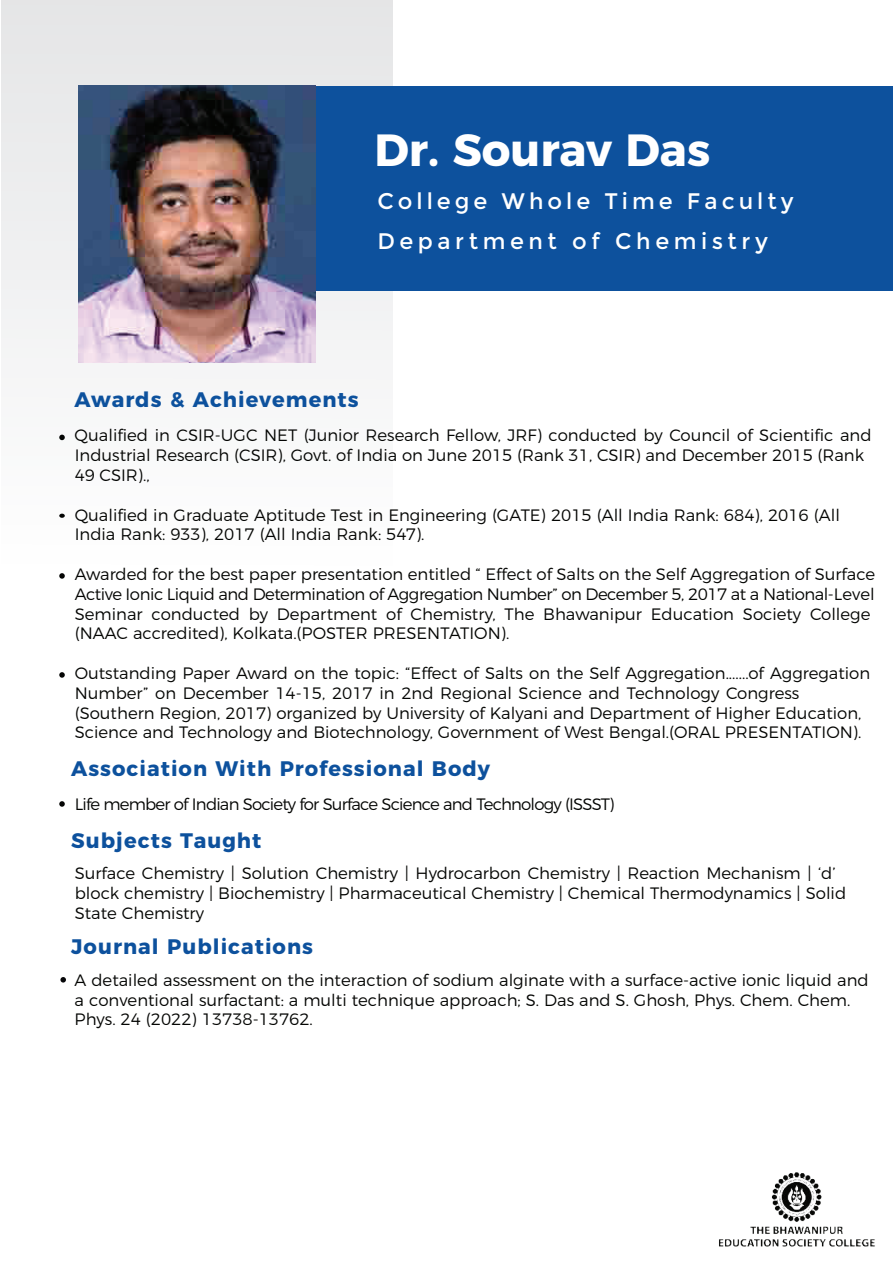
<style>
.page{position:relative;width:893px;height:1263px;background:#fff}
.page>*{position:absolute;margin:0;border:0;box-sizing:border-box;transform-origin:0 0}
.t1{font:700 45px "Montserrat";color:#fff}
.t2{font:22.5px/39.8px "Montserrat";letter-spacing:.175em;color:#fff}
.t3{font:700 21px "Montserrat";letter-spacing:.05em;color:#0d519d}
.t4{font:300 16.5px/19.8px "Montserrat";color:#040503}
.t5{font:300 16.5px "Montserrat";letter-spacing:-.05em;color:#040503}
</style>
<div class="page">
<div style="left:215px;top:86px;width:678px;height:205px;background:#0d519d"></div>
<img style="left:719px;top:1172px;width:156px;height:75px">
<svg style="left:59px;top:435px;width:6px;height:5px"></svg>
<svg style="left:59px;top:514px;width:6px;height:4px"></svg>
<svg style="left:59px;top:573px;width:6px;height:6px"></svg>
<svg style="left:59px;top:672px;width:6px;height:6px"></svg>
<svg style="left:59px;top:801px;width:6px;height:6px"></svg>
<img style="left:78px;top:86px;width:238px;height:276px">
<svg style="left:60px;top:977px;width:6px;height:5px"></svg>
<h1 class="t1" style="left:374px;top:129px;width:337px">Dr. Sourav Das</h1>
<h2 class="t2" style="left:377px;top:183px;width:418px">College Whole Time Faculty<br>Department of Chemistry</h2>
<p class="t3" style="left:75px;top:389px;width:286px">Awards &amp; Achievements</p>
<p class="t4" style="left:75px;top:426px;width:798px">Qualified in CSIR-UGC NET (Junior Research Fellow, JRF) conducted by Council of Scientific and<br>Industrial Research (CSIR), Govt. of India on June 2015 (Rank 31, CSIR) and December 2015 (Rank<br>49 CSIR).,</p>
<p class="t4" style="left:75px;top:506px;width:767px">Qualified in Graduate Aptitude Test in Engineering (GATE) 2015 (All India Rank: 684), 2016 (All<br>India Rank: 933), 2017 (All India Rank: 547).</p>
<p class="t4" style="left:75px;top:565px;width:802px">Awarded for the best paper presentation entitled “ Effect of Salts on the Self Aggregation of Surface Active Ionic Liquid and Determination of Aggregation Number” on December 5, 2017 at a National-Level Seminar conducted by Department of Chemistry, The Bhawanipur Education Society College (NAAC accredited), Kolkata.(POSTER PRESENTATION).</p>
<p class="t4" style="left:75px;top:664px;width:797px">Outstanding Paper Award on the topic: “Effect of Salts on the Self Aggregation.......of Aggregation Number” on December 14-15, 2017 in 2nd Regional Science and Technology Congress (Southern Region, 2017) organized by University of Kalyani and Department of Higher Education, Science and Technology and Biotechnology, Government of West Bengal.(ORAL PRESENTATION).</p>
<p class="t3" style="left:71px;top:758px;width:420px">Association With Professional Body</p>
<p class="t5" style="left:75px;top:797px;width:541px">Life member of Indian Society for Surface Science and Technology (ISSST)</p>
<p class="t3" style="left:71px;top:831px;width:192px">Subjects Taught</p>
<p class="t4" style="left:75px;top:864px;width:773px">Surface Chemistry | Solution Chemistry | Hydrocarbon Chemistry | Reaction Mechanism | ‘d’ block chemistry | Biochemistry | Pharmaceutical Chemistry | Chemical Thermodynamics | Solid<br>State Chemistry</p>
<p class="t3" style="left:71px;top:937px;width:243px">Journal Publications</p>
<p class="t4" style="left:75px;top:971px;width:795px">A detailed assessment on the interaction of sodium alginate with a surface-active ionic liquid and a conventional surfactant: a multi technique approach; S. Das and S. Ghosh, Phys. Chem. Chem.<br>Phys. 24 (2022) 13738-13762.</p>
</div>
